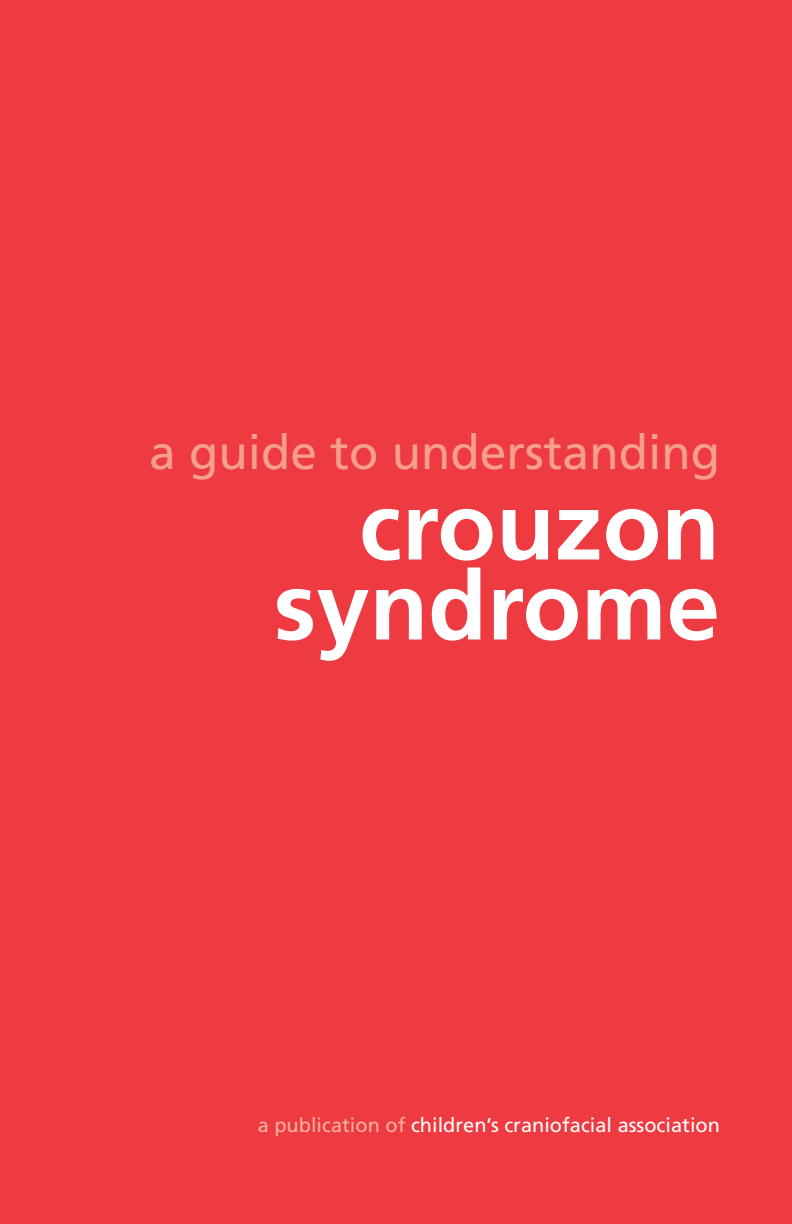
<style>
.page{position:relative;width:792px;height:1224px;background:#ee3a41}
.page>*{position:absolute;margin:0;border:0;box-sizing:border-box;transform-origin:0 0}
.t1{font:700 96px/80px "Frutiger";color:#fff;text-align:right}
.t2{font:48px "Frutiger";color:#f69f8d}
.t3{font:20px "Frutiger";color:#fff}
.s1{color:#f9b1a0}
</style>
<div class="page">
<p class="t2" style="left:149px;top:424px;width:572px">a guide to understanding</p>
<p class="t1" style="left:274px;top:485px;width:448px">crouzon syndrome</p>
<p class="t3" style="left:258px;top:1113px;width:464px"><span class="s1">a publication of</span> children’s craniofacial association</p>
</div>
